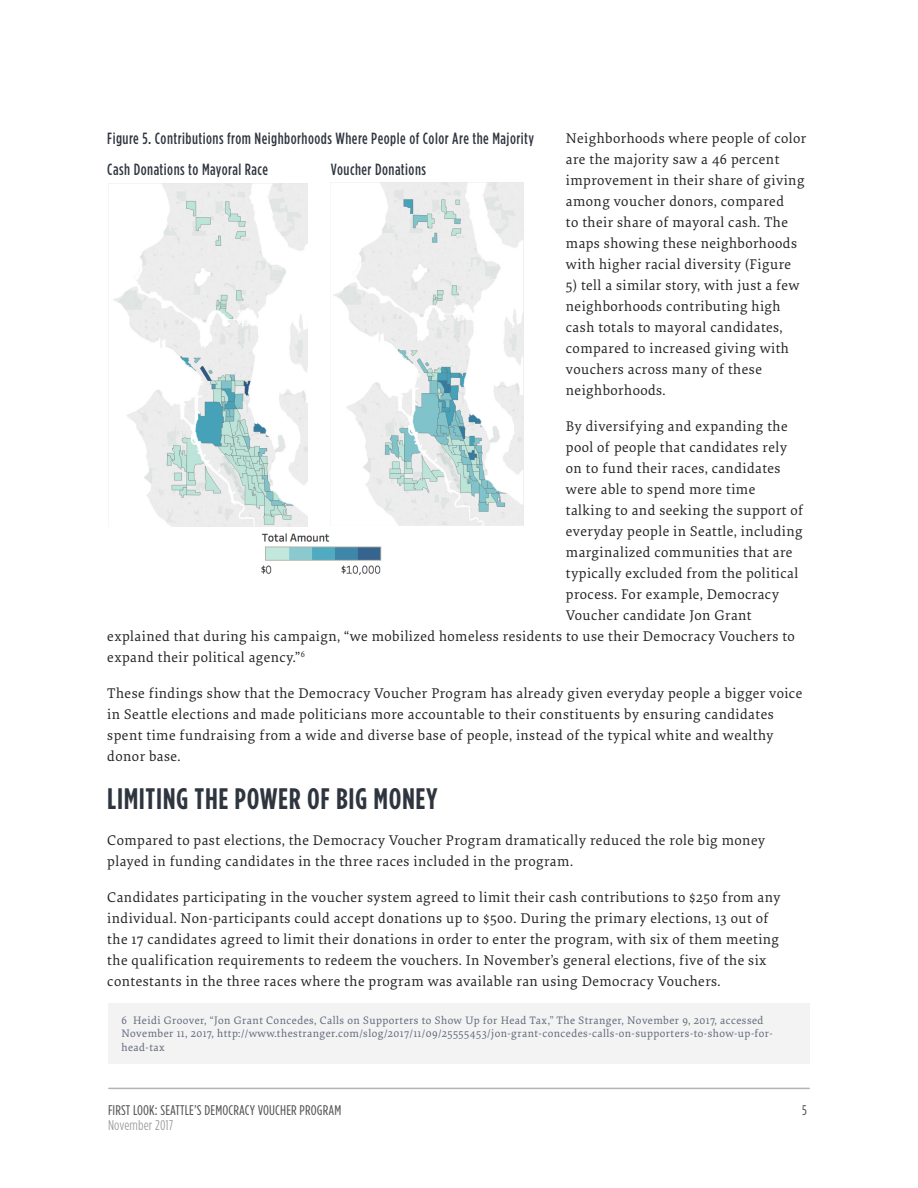
<style>
.page{position:relative;width:918px;height:1188px;background:#fff}
.page>*{position:absolute;margin:0;border:0;box-sizing:border-box;transform-origin:0 0}
.Body_Copy{font:700 28.5px "Gotham Cond S Sm";letter-spacing:.02em;color:#2f353f}
.Subhead_-_table_titl{font:500 15.6px "Gotham Cond S Sm";letter-spacing:.03em;color:#2f353f;scale:.96 1}
.Body_Copy-2{font:14.7px/21px "Elena Basic";letter-spacing:.03em;color:#231f20}
.t1{font:13.5px "Gotham Cond S Sm";letter-spacing:.01em;color:#57585a}
.t2{font:300 13.5px "Gotham Cond S Sm";letter-spacing:.01em;color:#939598}
.Footnote{font:11.25px/13.5px "Elena Basic";letter-spacing:.04em;color:#5e6676}
</style>
<div class="page">
<hr style="left:109px;top:1088px;width:700px;height:1px;background:#b6b3b8">
<div style="left:108px;top:1003px;width:702px;height:61px;background:#f3f3f4"></div>
<img style="left:113px;top:184px;width:195px;height:342px">
<img style="left:333px;top:183px;width:191px;height:343px">
<img style="left:262px;top:533px;width:120px;height:43px">
<p class="Body_Copy-2" style="left:566px;top:127px;width:242px">Neighborhoods where people of color are the majority saw a 46 percent improvement in their share of giving among voucher donors, compared<br>to their share of mayoral cash. The maps showing these neighborhoods with higher racial diversity (Figure</p>
<p class="Body_Copy-2" style="left:566px;top:274px;width:235px">5) tell a similar story, with just a few neighborhoods contributing high cash totals to mayoral candidates, compared to increased giving with vouchers across many of these neighborhoods.</p>
<p class="Body_Copy-2" style="left:566px;top:415px;width:223px">By diversifying and expanding the</p>
<p class="Body_Copy-2" style="left:566px;top:436px;width:223px">pool of people that candidates rely</p>
<p class="Body_Copy-2" style="left:566px;top:457px;width:216px">on to fund their races, candidates</p>
<p class="Body_Copy-2" style="left:566px;top:478px;width:191px">were able to spend more time</p>
<p class="Body_Copy-2" style="left:566px;top:499px;width:239px">talking to and seeking the support of</p>
<p class="Body_Copy-2" style="left:566px;top:520px;width:238px">everyday people in Seattle, including</p>
<p class="Body_Copy-2" style="left:566px;top:541px;width:228px">marginalized communities that are</p>
<p class="Body_Copy-2" style="left:566px;top:562px;width:234px">typically excluded from the political</p>
<p class="Body_Copy-2" style="left:566px;top:583px;width:215px">process. For example, Democracy</p>
<p class="Body_Copy-2" style="left:566px;top:604px;width:187px">Voucher candidate Jon Grant</p>
<p class="Body_Copy-2" style="left:107px;top:625px;width:689px">explained that during his campaign, “we mobilized homeless residents to use their Democracy Vouchers to</p>
<p class="Body_Copy-2" style="left:107px;top:646px;width:199px">expand their political agency.”<sup>6</sup></p>
<p class="Body_Copy-2" style="left:107px;top:682px;width:696px">These findings show that the Democracy Voucher Program has already given everyday people a bigger voice in Seattle elections and made politicians more accountable to their constituents by ensuring candidates spent time fundraising from a wide and diverse base of people, instead of the typical white and wealthy donor base.</p>
<p class="Body_Copy" style="left:107px;top:781px;width:332px">LIMITING THE POWER OF BIG MONEY</p>
<p class="Body_Copy-2" style="left:107px;top:829px;width:660px">Compared to past elections, the Democracy Voucher Program dramatically reduced the role big money played in funding candidates in the three races included in the program.</p>
<p class="Body_Copy-2" style="left:107px;top:886px;width:675px">Candidates participating in the voucher system agreed to limit their cash contributions to $250 from any individual. Non-participants could accept donations up to $500. During the primary elections, 13 out of the 17 candidates agreed to limit their donations in order to enter the program, with six of them meeting the qualification requirements to redeem the vouchers. In November’s general elections, five of the six contestants in the three races where the program was available ran using Democracy Vouchers.</p>
<p class="Footnote" style="left:122px;top:1013px;width:653px">6 Heidi Groover, “Jon Grant Concedes, Calls on Supporters to Show Up for Head Tax,” The Stranger, November 9, 2017, accessed<br>November 11, 2017, http://www.thestranger.com/slog/2017/11/09/25555453/jon-grant-concedes-calls-on-supporters-to-show-up-for&shy;head-tax</p>
<p class="Subhead_-_table_titl" style="left:107px;top:129px;width:446px">Figure 5. Contributions from Neighborhoods Where People of Color Are the Majority</p>
<p class="Subhead_-_table_titl" style="left:107px;top:160px;width:169px">Cash Donations to Mayoral Race</p>
<p class="Subhead_-_table_titl" style="left:331px;top:160px;width:101px">Voucher Donations</p>
<p class="t1" style="left:108px;top:1102px;width:235px">FIRST LOOK: SEATTLE’S DEMOCRACY VOUCHER PROGRAM</p>
<p class="t2" style="left:108px;top:1117px;width:67px">November 2017</p>
<p class="t1" style="left:802px;top:1102px;width:6px">5</p>
</div>
